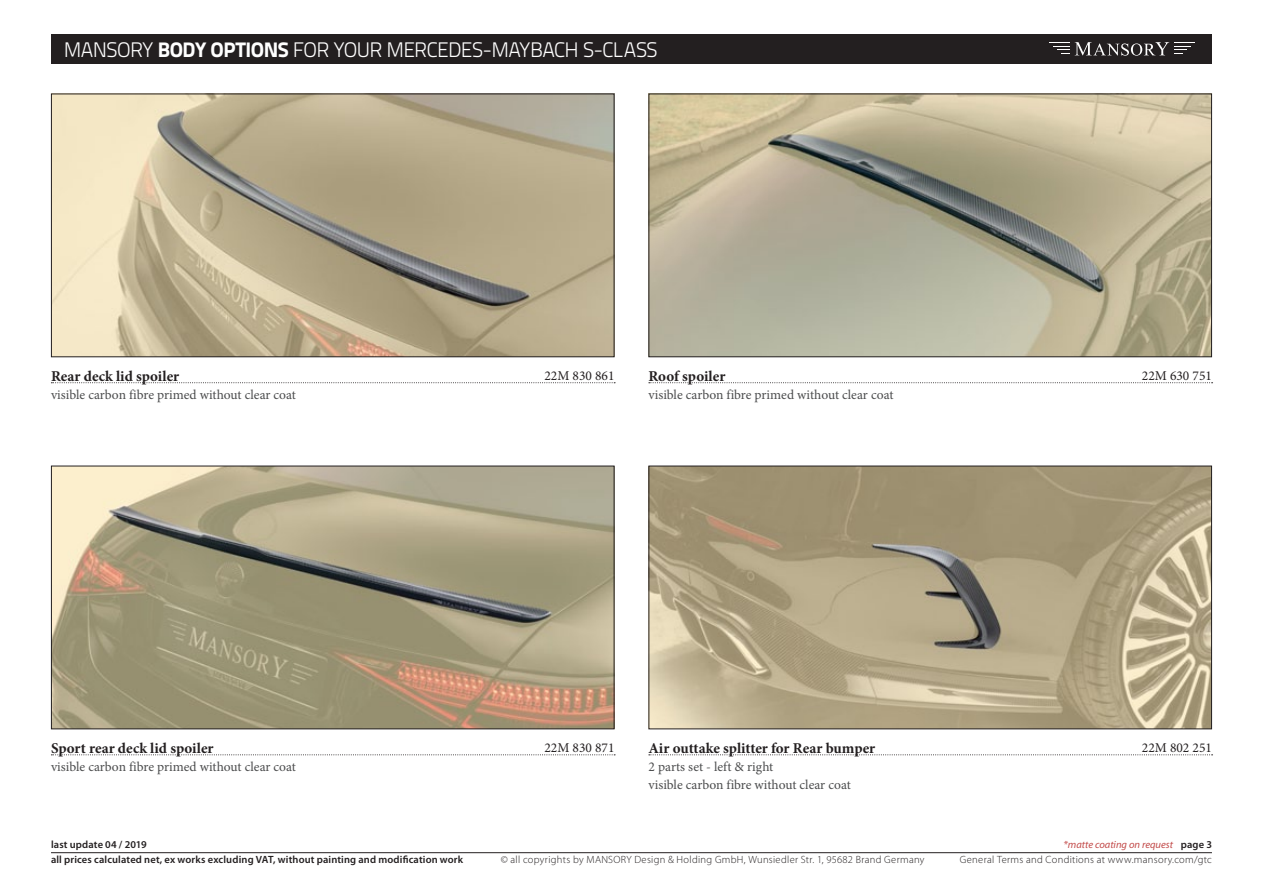
<style>
.page{position:relative;width:1263px;height:893px;background:#fff}
.page>*{position:absolute;margin:0;border:0;box-sizing:border-box;transform-origin:0 0}
.t1{font:300 21px "Titillium Text 22 L";letter-spacing:-.03em;color:#fff}
.name_of_product{font:700 15px "Minion Pro";letter-spacing:-.005em;color:#231f20}
.description{font:13.5px "Minion Pro";color:#4b4c4d}
.name_of_product-2{font:13.5px "Minion Pro";letter-spacing:-.005em;color:#4b4c4d}
.NR{font:13.5px "Minion Pro";color:#231f20}
.t2{font:300 10.5px "Myriad Pro";letter-spacing:.03em;color:#231f20}
.t3{font:600 10.5px "Myriad Pro";letter-spacing:.015em;color:#231f20}
.t4{font:italic 10.5px "Myriad Pro";color:#c24a49}
.s1{font-weight:800}
.s2{font-weight:600;font-style:normal;color:#231f20}
</style>
<div class="page">
<div style="left:51px;top:34px;width:1161px;height:30px;background:#231f20"></div>
<svg style="left:1049px;top:42px;width:20px;height:12px"></svg>
<svg style="left:1075px;top:42px;width:120px;height:14px"></svg>
<hr style="left:51px;top:852px;width:1161px;height:1px;background:#231f20">
<img style="left:53px;top:96px;width:559px;height:259px">
<div style="left:51px;top:94px;width:563px;height:263px;border:1px solid #231f20"></div>
<img style="left:650px;top:96px;width:560px;height:259px">
<div style="left:648px;top:94px;width:564px;height:263px;border:1px solid #231f20"></div>
<img style="left:53px;top:468px;width:559px;height:259px">
<div style="left:51px;top:466px;width:563px;height:263px;border:1px solid #231f20"></div>
<svg style="left:51px;top:382px;width:564px;height:1px"></svg>
<svg style="left:649px;top:382px;width:563px;height:1px"></svg>
<svg style="left:51px;top:754px;width:564px;height:1px"></svg>
<img style="left:650px;top:468px;width:560px;height:259px">
<div style="left:648px;top:466px;width:564px;height:263px;border:1px solid #231f20"></div>
<svg style="left:649px;top:754px;width:563px;height:1px"></svg>
<h1 class="t1" style="left:64px;top:34px;width:595px">MANSORY <span class="s1">BODY OPTIONS</span> FOR YOUR MERCEDES-MAYBACH S-CLASS</h1>
<p class="name_of_product" style="left:51px;top:365px;width:130px">Rear deck lid spoiler</p>
<p class="description" style="left:51px;top:385px;width:246px">visible carbon fibre primed without clear coat</p>
<p class="name_of_product" style="left:51px;top:738px;width:164px">Sport rear deck lid spoiler</p>
<p class="description" style="left:51px;top:758px;width:246px">visible carbon fibre primed without clear coat</p>
<p class="name_of_product" style="left:648px;top:365px;width:78px">Roof spoiler</p>
<p class="name_of_product-2" style="left:648px;top:385px;width:246px">visible carbon fibre primed without clear coat</p>
<p class="NR" style="left:544px;top:366px;width:71px">22M 830 861</p>
<p class="NR" style="left:1142px;top:366px;width:71px">22M 630 751</p>
<p class="NR" style="left:544px;top:738px;width:71px">22M 830 871</p>
<p class="name_of_product" style="left:648px;top:738px;width:228px">Air outtake splitter for Rear bumper</p>
<p class="NR" style="left:1142px;top:738px;width:71px">22M 802 251</p>
<p class="description" style="left:648px;top:758px;width:126px">2 parts set - left &amp; right</p>
<p class="name_of_product-2" style="left:648px;top:776px;width:204px">visible carbon fibre without clear coat</p>
<p class="t3" style="left:51px;top:838px;width:97px">last update 04 / 2019</p>
<p class="t4" style="left:1063px;top:838px;width:150px">*matte coating on request <span class="s2">page 3</span></p>
<p class="t3" style="left:51px;top:853px;width:414px">all prices calculated net, ex works excluding VAT, without painting and modification work</p>
<p class="t2" style="left:501px;top:853px;width:425px">© all copyrights by MANSORY Design &amp; Holding GmbH, Wunsiedler Str. 1, 95682 Brand Germany</p>
<p class="t2" style="left:960px;top:853px;width:253px">General Terms and Conditions at www.mansory.com/gtc</p>
</div>
